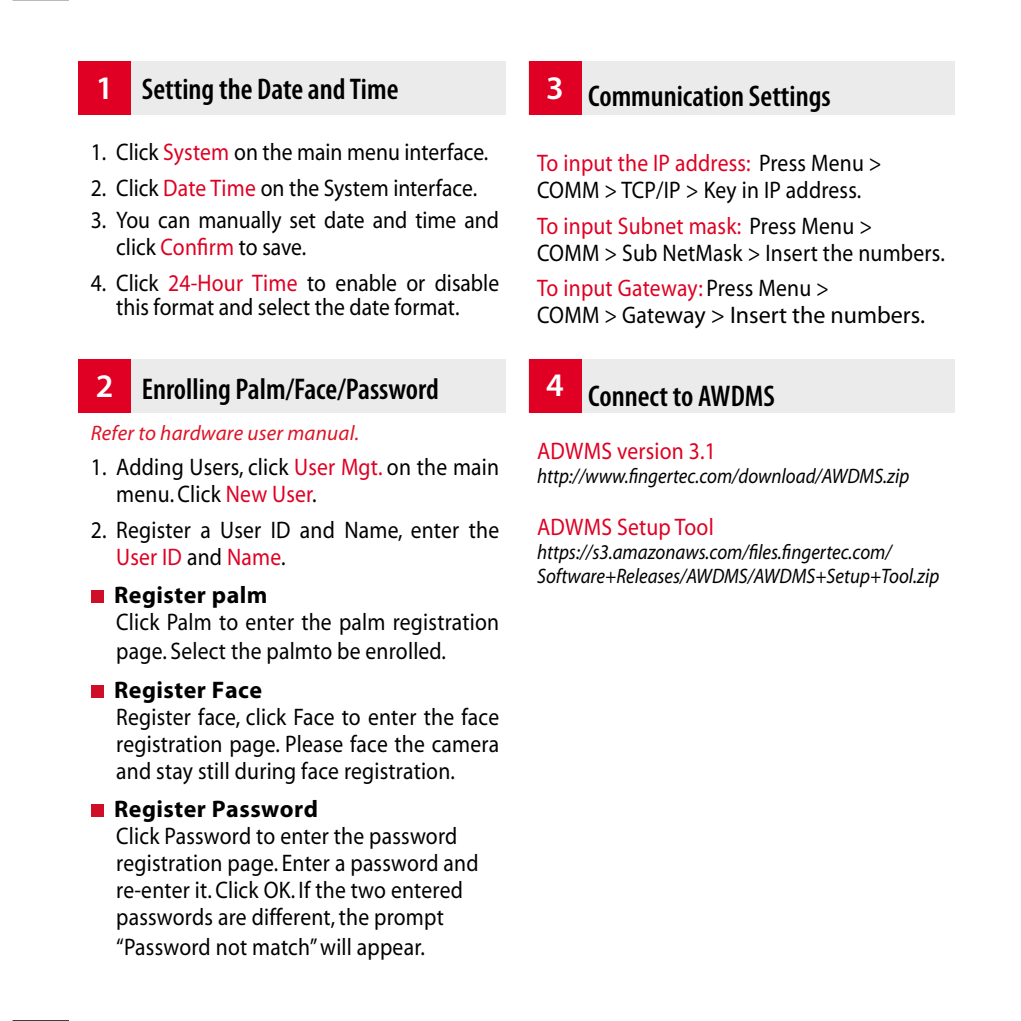
<style>
.page{position:relative;width:1021px;height:1021px;background:#fff}
.page>*{position:absolute;margin:0;border:0;box-sizing:border-box;transform-origin:0 0}
.t1{font:600 33px "Myriad Pro";color:#fff}
.t2{font:600 condensed 30px "Myriad Pro";color:#000}
.t3{font:24px/27px "Myriad";letter-spacing:.01em;color:#000;scale:.9 1}
.t4{font:700 24px "Myriad Pro";letter-spacing:.02em;color:#000}
.t5{font:24px "Myriad";letter-spacing:.01em;color:#df0023;scale:.9 1}
.t6{font:italic 21px/24px "Myriad";color:#000;scale:.9 1}
.t7{font:italic 21px "Myriad";letter-spacing:.01em;color:#dd1326}
.s1{color:#df0023}
</style>
<div class="page">
<hr style="left:13px;top:0;width:56px;height:1px;background:#000">
<hr style="left:13px;top:1020px;width:56px;height:1px;background:#000">
<div style="left:528px;top:62px;width:427px;height:53px;background:#ebebeb"></div>
<div style="left:529px;top:62px;width:52px;height:53px;background:#df0023"></div>
<div style="left:79px;top:62px;width:427px;height:53px;background:#ebebeb"></div>
<div style="left:79px;top:62px;width:52px;height:53px;background:#df0023"></div>
<div style="left:79px;top:359px;width:427px;height:53px;background:#ebebeb"></div>
<div style="left:79px;top:359px;width:52px;height:53px;background:#df0023"></div>
<div style="left:528px;top:359px;width:427px;height:53px;background:#ebebeb"></div>
<div style="left:529px;top:359px;width:52px;height:53px;background:#df0023"></div>
<div style="left:91px;top:590px;width:12px;height:13px;background:#cf0e27"></div>
<div style="left:91px;top:684px;width:12px;height:13px;background:#cf0e27"></div>
<div style="left:91px;top:804px;width:12px;height:13px;background:#cf0e27"></div>
<h1 class="t1" style="left:96px;top:67px;width:19px">1</h1>
<h1 class="t1" style="left:546px;top:67px;width:19px">3</h1>
<p class="t2" style="left:142px;top:71px;width:258px">Setting the Date and Time</p>
<p class="t3" style="left:91px;top:140px;width:443px">1. Click <span class="s1">System</span> on the main menu interface.</p>
<p class="t3" style="left:91px;top:175px;width:431px">2. Click <span class="s1">Date Time</span> on the System interface.</p>
<p class="t3" style="left:116px;top:208px;width:427px;text-indent:-26px">3. You can manually set date and time and click <span class="s1">Confirm</span> to save.</p>
<p class="t3" style="left:91px;top:272px;width:455px;line-height:24px;text-align:center">4. Click <span class="s1">24-Hour Time</span> to enable or disable this format and select the date format.</p>
<p class="t2" style="left:588px;top:77px;width:244px">Communication Settings</p>
<p class="t3" style="left:537px;top:151px;width:384px"><span class="s1">To input the IP address:</span> Press Menu &gt;<br>COMM &gt; TCP/IP &gt; Key in IP address.</p>
<p class="t3" style="left:537px;top:213px;width:454px"><span class="s1">To input Subnet mask:</span> Press Menu &gt;<br>COMM &gt; Sub NetMask &gt; Insert the numbers.</p>
<p class="t3" style="left:537px;top:276px;width:432px"><span class="s1">To input Gateway:</span> Press Menu &gt;<br>COMM &gt; Gateway &gt; Insert the numbers.</p>
<h1 class="t1" style="left:96px;top:365px;width:19px">2</h1>
<h1 class="t1" style="left:546px;top:364px;width:19px">4</h1>
<p class="t2" style="left:142px;top:370px;width:298px">Enrolling Palm/Face/Password</p>
<p class="t7" style="left:91px;top:422px;width:270px">Refer to hardware user manual.</p>
<p class="t3" style="left:116px;top:455px;width:427px;text-indent:-26px">1. Adding Users, click <span class="s1">User Mgt.</span> on the main menu. Click <span class="s1">New User</span>.</p>
<p class="t3" style="left:116px;top:517px;width:427px;text-indent:-26px">2. Register a User ID and Name, enter the<br><span class="s1">User ID</span> and <span class="s1">Name</span>.</p>
<p class="t4" style="left:114px;top:579px;width:155px">Register palm</p>
<p class="t3" style="left:116px;top:609px;width:427px;line-height:28.8px">Click Palm to enter the palm registration page. Select the palmto be enrolled.</p>
<p class="t4" style="left:114px;top:674px;width:149px">Register Face</p>
<p class="t3" style="left:116px;top:704px;width:427px;text-align:justify">Register face, click Face to enter the face registration page. Please face the camera and stay still during face registration.</p>
<p class="t4" style="left:114px;top:793px;width:205px">Register Password</p>
<p class="t3" style="left:116px;top:823px;width:404px">Click Password to enter the password registration page. Enter a password and re-enter it. Click OK. If the two entered passwords are different, the prompt</p>
<p class="t3" style="left:116px;top:934px;width:344px">“Password not match” will appear.</p>
<p class="t2" style="left:588px;top:377px;width:188px">Connect to AWDMS</p>
<p class="t5" style="left:537px;top:438px;width:200px">ADWMS version 3.1</p>
<p class="t6" style="left:537px;top:464px;width:415px">http://www.fingertec.com/download/AWDMS.zip</p>
<p class="t5" style="left:537px;top:515px;width:198px">ADWMS Setup Tool</p>
<p class="t6" style="left:537px;top:541px;width:448px">https://s3.amazonaws.com/files.fingertec.com/<br>Software+Releases/AWDMS/AWDMS+Setup+Tool.zip</p>
</div>
